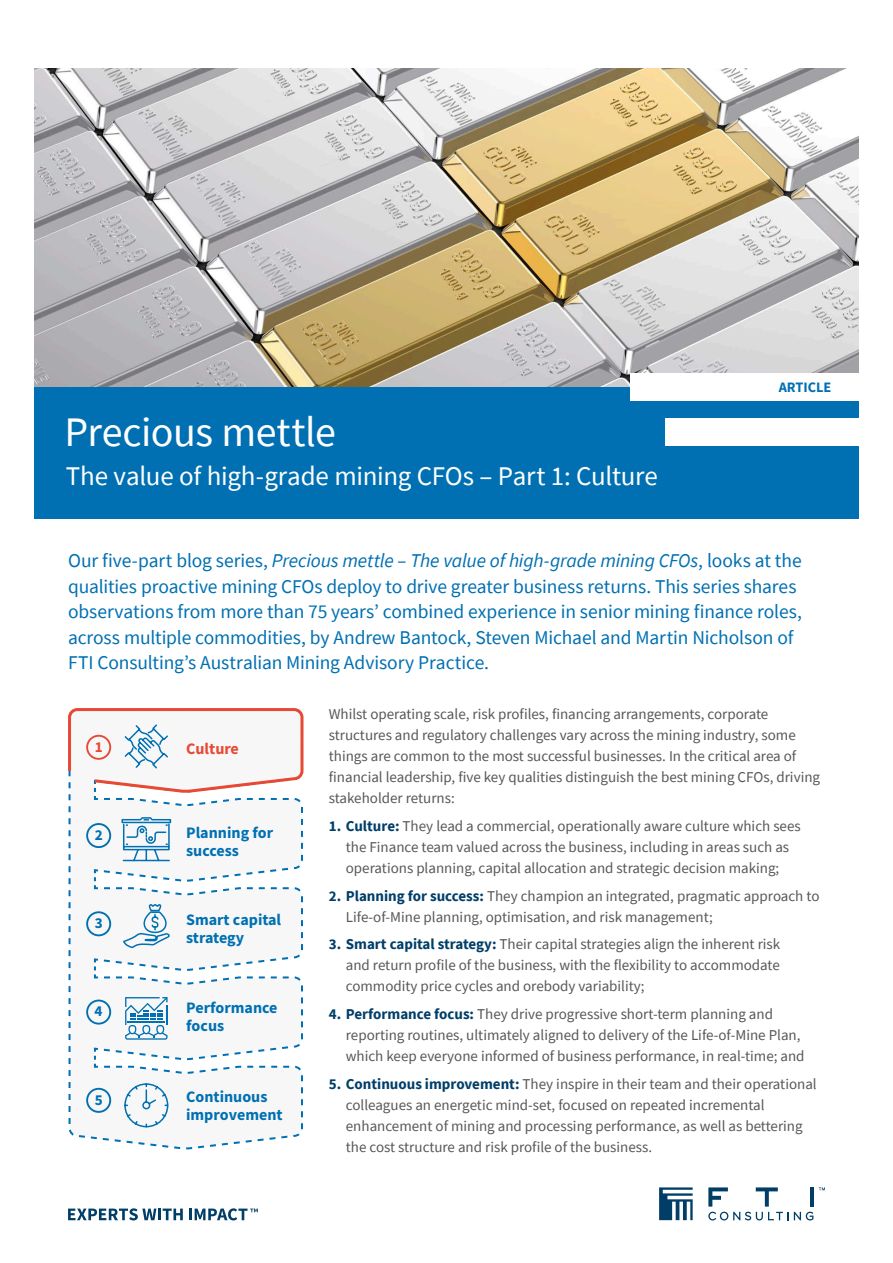
<style>
.page{position:relative;width:893px;height:1263px;background:#fff}
.page>*{position:absolute;margin:0;border:0;box-sizing:border-box;transform-origin:0 0}
.t1{font:42px "Source Sans Pro";letter-spacing:-.01em;color:#fff}
.t2{font:27px "Source Sans Pro";letter-spacing:-.01em;color:#fff}
.t3{font:19.5px/25.5px "Source Sans Pro";letter-spacing:-.005em;color:#0070b2}
.t4{font:700 16.05px/18px "Source Sans Pro";color:#0070b2}
.t5{font:700 16.05px "Source Sans Pro";color:#e84934}
.t6{font:700 15.15px "Source Sans Pro";color:#0070b2}
.t7{font:700 15.15px "Source Sans Pro";color:#e84934}
.t8{font:15px/21px "Source Sans Pro";color:#575756}
.t9{font:700 14.4px "Source Sans Pro";color:#0070b2}
.s1{font-style:italic}
.s2{font-weight:700;color:#003e68}
</style>
<div class="page">
<img style="left:34px;top:68px;width:825px;height:319px">
<svg style="left:68px;top:1208px;width:115px;height:12px"></svg>
<svg style="left:189px;top:1208px;width:69px;height:12px"></svg>
<svg style="left:659px;top:1187px;width:34px;height:33px"></svg>
<svg style="left:708px;top:1212px;width:105px;height:8px"></svg>
<svg style="left:819px;top:1187px;width:6px;height:3px"></svg>
<svg style="left:756px;top:1187px;width:22px;height:19px"></svg>
<hr style="left:810px;top:1187px;width:4px;height:19px;background:#003e68">
<svg style="left:708px;top:1187px;width:20px;height:19px"></svg>
<div style="left:34px;top:387px;width:825px;height:132px;background:#0070b2"></div>
<div style="left:630px;top:373px;width:229px;height:28px;background:#fff"></div>
<div style="left:666px;top:419px;width:193px;height:27px;background:#fff"></div>
<svg style="left:68px;top:708px;width:235px;height:420px"></svg>
<h1 class="t1" style="left:65px;top:405px;width:273px">Precious mettle</h1>
<h2 class="t2" style="left:66px;top:458px;width:593px">The value of high-grade mining CFOs – Part 1: Culture</h2>
<p class="t9" style="left:779px;top:377px;width:54px">ARTICLE</p>
<p class="t3" style="left:68px;top:548px;width:735px">Our five-part blog series, <span class="s1">Precious mettle – The value of high-grade mining CFOs</span>, looks at the qualities proactive mining CFOs deploy to drive greater business returns. This series shares observations from more than 75 years’ combined experience in senior mining finance roles, across multiple commodities, by Andrew Bantock, Steven Michael and Martin Nicholson of FTI Consulting’s Australian Mining Advisory Practice.</p>
<p class="t7" style="left:95px;top:741px;width:10px">1</p>
<p class="t5" style="left:186px;top:742px;width:54px">Culture</p>
<p class="t6" style="left:95px;top:829px;width:10px">2</p>
<p class="t4" style="left:186px;top:825px;width:89px">Planning for success</p>
<p class="t6" style="left:95px;top:917px;width:10px">3</p>
<p class="t4" style="left:186px;top:911px;width:97px">Smart capital strategy</p>
<p class="t6" style="left:94px;top:1005px;width:10px">4</p>
<p class="t4" style="left:186px;top:1000px;width:93px">Performance focus</p>
<p class="t6" style="left:95px;top:1094px;width:10px">5</p>
<p class="t4" style="left:186px;top:1089px;width:98px">Continuous improvement</p>
<p class="t8" style="left:329px;top:703px;width:493px">Whilst operating scale, risk profiles, financing arrangements, corporate structures and regulatory challenges vary across the mining industry, some things are common to the most successful businesses. In the critical area of financial leadership, five key qualities distinguish the best mining CFOs, driving stakeholder returns:</p>
<p class="t8" style="left:329px;top:815px;width:473px;text-align:center"><span class="s2">1. Culture:</span> They lead a commercial, operationally aware culture which sees the Finance team valued across the business, including in areas such as operations planning, capital allocation and strategic decision making;</p>
<p class="t8" style="left:346px;top:885px;width:475px;text-indent:-17px"><span class="s2">2. Planning for success:</span> They champion an integrated, pragmatic approach to<br>Life-of-Mine planning, optimisation, and risk management;</p>
<p class="t8" style="left:346px;top:934px;width:436px;text-align:justify;text-indent:-17px"><span class="s2">3. Smart capital strategy:</span> Their capital strategies align the inherent risk and return profile of the business, with the flexibility to accommodate commodity price cycles and orebody variability;</p>
<p class="t8" style="left:346px;top:1003px;width:460px;text-indent:-17px"><span class="s2">4. Performance focus:</span> They drive progressive short-term planning and reporting routines, ultimately aligned to delivery of the Life-of-Mine Plan, which keep everyone informed of business performance, in real-time; and</p>
<p class="t8" style="left:346px;top:1073px;width:472px;text-indent:-17px"><span class="s2">5. Continuous improvement:</span> They inspire in their team and their operational colleagues an energetic mind-set, focused on repeated incremental enhancement of mining and processing performance, as well as bettering the cost structure and risk profile of the business.</p>
</div>
